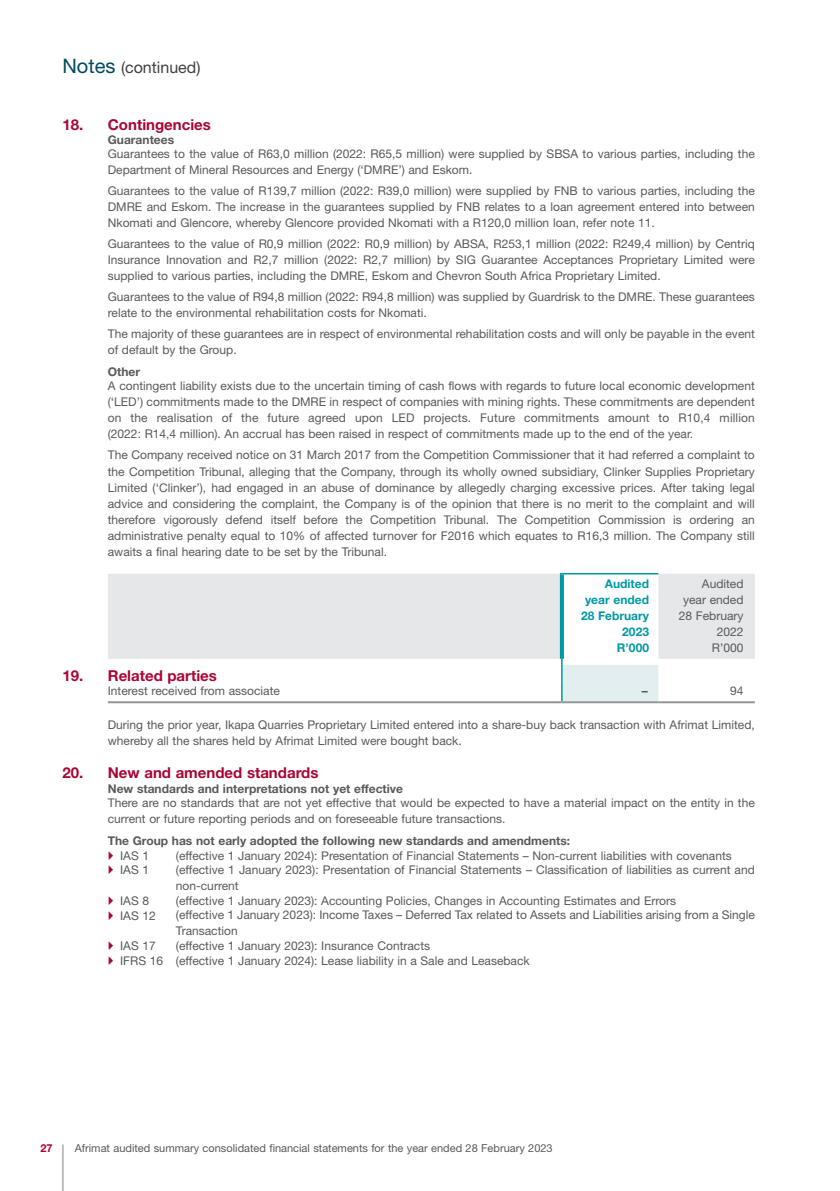
<style>
.page{position:relative;width:840px;height:1191px;background:#fff}
.page>*{position:absolute;margin:0;border:0;box-sizing:border-box;transform-origin:0 0}
.t1{font:16px "Helvetica Neue LT Pro";color:#414042}
.t2{font:700 15px "Helvetica Neue LT Pro";color:#a90533}
.t3{font:12px/16px "Helvetica Neue LT Pro";color:#58595b}
.t4{font:700 12px "Helvetica Neue LT Pro";color:#58595b}
.t5{font:700 12px/16px "Helvetica Neue LT Pro";color:#0098a6;text-align:right}
.t6{font:11px "Helvetica Neue LT Pro";color:#58595b}
.t7{font:700 11px "Helvetica Neue LT Pro";color:#a90533}
.s1{font-size:20px;color:#004a5f}
</style>
<div class="page">
<svg style="left:108px;top:574px;width:646px;height:85px;background:#e9eaeb"></svg>
<svg style="left:559px;top:574px;width:4px;height:85px"></svg>
<hr style="left:559px;top:573px;width:99px;height:1px;background:#0098a6">
<svg style="left:561px;top:659px;width:97px;height:42px;background:#e2eef0"></svg>
<hr style="left:108px;top:701px;width:453px;height:2px;background:#939598">
<hr style="left:561px;top:701px;width:97px;height:2px;background:#939598">
<hr style="left:658px;top:701px;width:96px;height:2px;background:#939598">
<hr style="left:62px;top:1144px;width:1px;height:47px;background:#808285">
<h1 class="t1" style="left:62px;top:57px;width:139px"><span class="s1">Notes</span> (continued)</h1>
<p class="t2" style="left:62px;top:115px;width:150px">18. Contingencies</p>
<p class="t4" style="left:108px;top:132px;width:68px">Guarantees</p>
<p class="t3" style="left:108px;top:146px;width:648px">Guarantees to the value of R63,0 million (2022: R65,5 million) were supplied by SBSA to various parties, including the<br>Department of Mineral Resources and Energy (‘DMRE’) and Eskom.</p>
<p class="t3" style="left:108px;top:183px;width:648px;text-align:justify">Guarantees to the value of R139,7 million (2022: R39,0 million) were supplied by FNB to various parties, including the DMRE and Eskom. The increase in the guarantees supplied by FNB relates to a loan agreement entered into between Nkomati and Glencore, whereby Glencore provided Nkomati with a R120,0 million loan, refer note 11.</p>
<p class="t3" style="left:108px;top:236px;width:648px;text-align:justify">Guarantees to the value of R0,9 million (2022: R0,9 million) by ABSA, R253,1 million (2022: R249,4 million) by Centriq Insurance Innovation and R2,7 million (2022: R2,7 million) by SIG Guarantee Acceptances Proprietary Limited were supplied to various parties, including the DMRE, Eskom and Chevron South Africa Proprietary Limited.</p>
<p class="t3" style="left:108px;top:289px;width:648px">Guarantees to the value of R94,8 million (2022: R94,8 million) was supplied by Guardrisk to the DMRE. These guarantees relate to the environmental rehabilitation costs for Nkomati.</p>
<p class="t3" style="left:108px;top:326px;width:648px">The majority of these guarantees are in respect of environmental rehabilitation costs and will only be payable in the event of default by the Group.</p>
<p class="t4" style="left:108px;top:364px;width:34px">Other</p>
<p class="t3" style="left:108px;top:378px;width:648px;text-align:justify">A contingent liability exists due to the uncertain timing of cash flows with regards to future local economic development (‘LED’) commitments made to the DMRE in respect of companies with mining rights. These commitments are dependent on the realisation of the future agreed upon LED projects. Future commitments amount to R10,4 million (2022: R14,4 million). An accrual has been raised in respect of commitments made up to the end of the year.</p>
<p class="t3" style="left:108px;top:447px;width:648px;text-align:justify">The Company received notice on 31 March 2017 from the Competition Commissioner that it had referred a complaint to the Competition Tribunal, alleging that the Company, through its wholly owned subsidiary, Clinker Supplies Proprietary Limited (‘Clinker’), had engaged in an abuse of dominance by allegedly charging excessive prices. After taking legal advice and considering the complaint, the Company is of the opinion that there is no merit to the complaint and will therefore vigorously defend itself before the Competition Tribunal. The Competition Commission is ordering an administrative penalty equal to 10% of affected turnover for F2016 which equates to R16,3 million. The Company still awaits a final hearing date to be set by the Tribunal.</p>
<p class="t5" style="left:580px;top:575px;width:69px">Audited year ended<br>28 February<br>2023<br>R’000</p>
<p class="t3" style="left:678px;top:575px;width:66px;text-align:right">Audited year ended<br>28 February<br>2022<br>R’000</p>
<p class="t2" style="left:62px;top:666px;width:156px">19. Related parties</p>
<p class="t3" style="left:108px;top:683px;width:173px">Interest received from associate</p>
<p class="t4" style="left:641px;top:684px;width:7px">–</p>
<p class="t3" style="left:729px;top:683px;width:15px">94</p>
<p class="t3" style="left:108px;top:716px;width:648px">During the prior year, Ikapa Quarries Proprietary Limited entered into a share-buy back transaction with Afrimat Limited, whereby all the shares held by Afrimat Limited were bought back.</p>
<p class="t2" style="left:62px;top:764px;width:257px">20. New and amended standards</p>
<p class="t4" style="left:108px;top:781px;width:296px">New standards and interpretations not yet effective</p>
<p class="t3" style="left:108px;top:794px;width:648px">There are no standards that are not yet effective that would be expected to have a material impact on the entity in the current or future reporting periods and on foreseeable future transactions.</p>
<p class="t4" style="left:108px;top:833px;width:463px">The Group has not early adopted the following new standards and amendments:</p>
<p class="t3" style="left:120px;top:847px;width:31px">IAS 1</p>
<p class="t3" style="left:176px;top:847px;width:557px">(effective 1 January 2024): Presentation of Financial Statements – Non-current liabilities with covenants</p>
<p class="t3" style="left:120px;top:862px;width:31px">IAS 1</p>
<p class="t3" style="left:176px;top:861px;width:580px">(effective 1 January 2023): Presentation of Financial Statements – Classification of liabilities as current and non-current</p>
<p class="t3" style="left:120px;top:892px;width:31px">IAS 8</p>
<p class="t3" style="left:176px;top:892px;width:501px">(effective 1 January 2023): Accounting Policies, Changes in Accounting Estimates and Errors</p>
<p class="t3" style="left:120px;top:907px;width:37px">IAS 12</p>
<p class="t3" style="left:176px;top:906px;width:580px">(effective 1 January 2023): Income Taxes – Deferred Tax related to Assets and Liabilities arising from a Single<br>Transaction</p>
<p class="t3" style="left:120px;top:937px;width:37px">IAS 17</p>
<p class="t3" style="left:120px;top:937px;width:411px;line-height:15px;text-indent:56px">(effective 1 January 2023): Insurance Contracts<br>IFRS 16 (effective 1 January 2024): Lease liability in a Sale and Leaseback</p>
<p class="t7" style="left:40px;top:1141px;width:14px">27</p>
<p class="t6" style="left:75px;top:1141px;width:479px">Afrimat audited summary consolidated financial statements for the year ended 28 February 2023</p>
</div>
